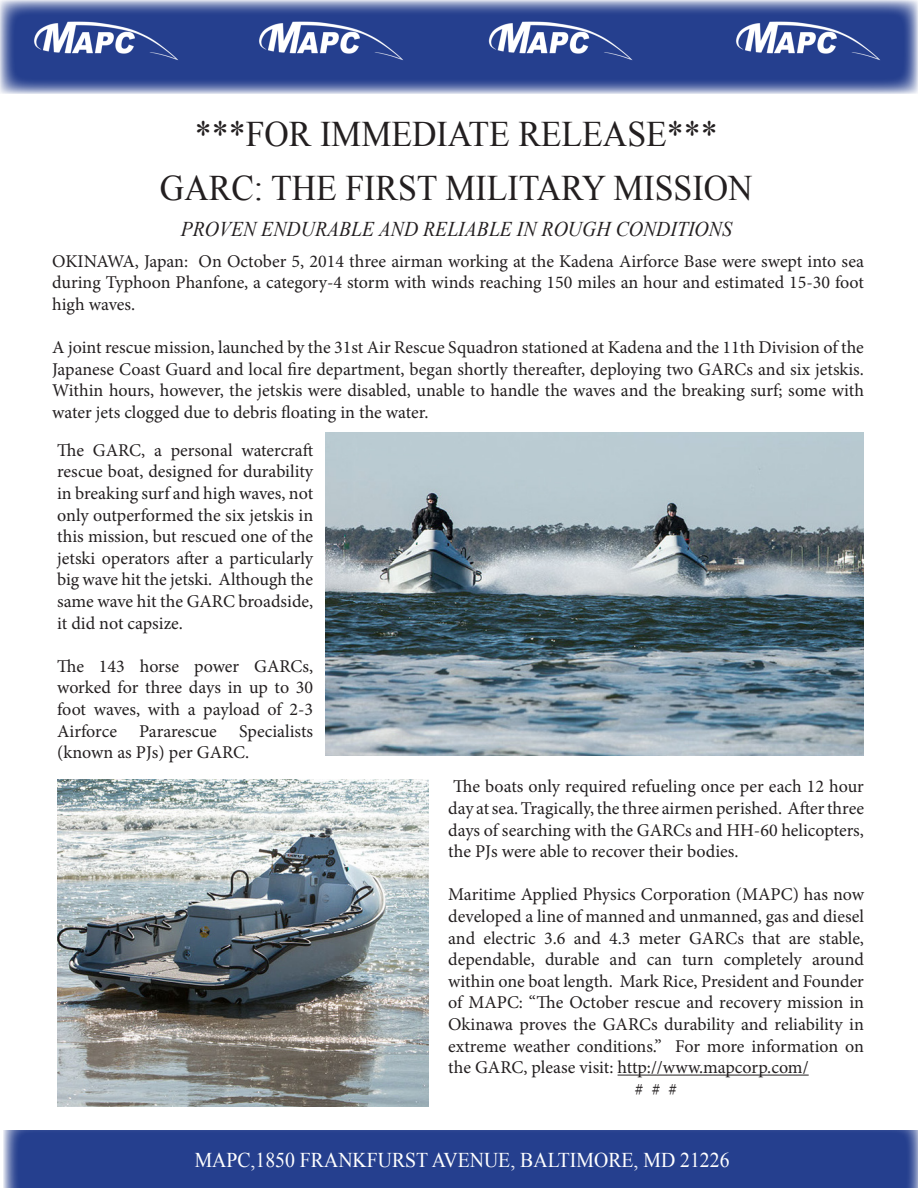
<style>
.page{position:relative;width:918px;height:1188px;background:#fff}
.page>*{position:absolute;margin:0;border:0;box-sizing:border-box;transform-origin:0 0}
.t1{font:36px "Times New Roman";color:#231f20;scale:.94 1}
.t2{font:italic 21px "Times New Roman";color:#231f20;scale:.94 1}
.t3{font:21px "Times New Roman";color:#fff;scale:.94 1}
.t4{font:18px/21.6px "Minion Pro";color:#231f20;text-align:justify}
</style>
<div class="page">
<svg style="left:0;top:0;width:918px;height:94px;background:#475d9f"></svg>
<img style="left:2px;top:0;width:208px;height:94px">
<img style="left:456px;top:0;width:209px;height:94px">
<img style="left:227px;top:0;width:208px;height:94px">
<img style="left:704px;top:0;width:208px;height:94px">
<div style="left:3px;top:1130px;width:915px;height:58px;background:#253f8e"></div>
<img style="left:326px;top:432px;width:538px;height:324px">
<img style="left:57px;top:779px;width:371px;height:328px">
<hr style="left:618px;top:1075px;width:191px;height:1px;background:#231f20">
<p class="t1" style="left:195px;top:109px;width:557px">***FOR IMMEDIATE RELEASE***</p>
<p class="t1" style="left:160px;top:163px;width:632px">GARC: THE FIRST MILITARY MISSION</p>
<p class="t2" style="left:181px;top:214px;width:588px">PROVEN ENDURABLE AND RELIABLE IN ROUGH CONDITIONS</p>
<p class="t4" style="left:52px;top:250px;width:813px">OKINAWA, Japan: On October 5, 2014 three airman working at the Kadena Airforce Base were swept into sea during Typhoon Phanfone, a category-4 storm with winds reaching 150 miles an hour and estimated 15-30 foot high waves.</p>
<p class="t4" style="left:52px;top:337px;width:813px">A joint rescue mission, launched by the 31st Air Rescue Squadron stationed at Kadena and the 11th Division of the Japanese Coast Guard and local fire department, began shortly thereafter, deploying two GARCs and six jetskis.<br>Within hours, however, the jetskis were disabled, unable to handle the waves and the breaking surf; some with water jets clogged due to debris floating in the water.</p>
<p class="t4" style="left:57px;top:439px;width:258px">The GARC, a personal watercraft rescue boat, designed for durability in breaking surf and high waves, not only outperformed the six jetskis in this mission, but rescued one of the jetski operators after a particularly big wave hit the jetski. Although the same wave hit the GARC broadside, it did not capsize.</p>
<p class="t4" style="left:57px;top:655px;width:258px">The 143 horse power GARCs, worked for three days in up to 30 foot waves, with a payload of 2-3<br>Airforce Pararescue Specialists (known as PJs) per GARC.</p>
<p class="t4" style="left:448px;top:776px;width:417px">The boats only required refueling once per each 12 hour day at sea. Tragically, the three airmen perished. After three days of searching with the GARCs and HH-60 helicopters, the PJs were able to recover their bodies.</p>
<p class="t4" style="left:448px;top:884px;width:417px">Maritime Applied Physics Corporation (MAPC) has now developed a line of manned and unmanned, gas and diesel and electric 3.6 and 4.3 meter GARCs that are stable, dependable, durable and can turn completely around within one boat length. Mark Rice, President and Founder of MAPC: “The October rescue and recovery mission in Okinawa proves the GARCs durability and reliability in extreme weather conditions.” For more information on the GARC, please visit: http://www.mapcorp.com/</p>
<p class="t4" style="left:635px;top:1078px;width:44px"># # #</p>
<p class="t3" style="left:195px;top:1146px;width:570px">MAPC,1850 FRANKFURST AVENUE, BALTIMORE, MD 21226</p>
</div>
